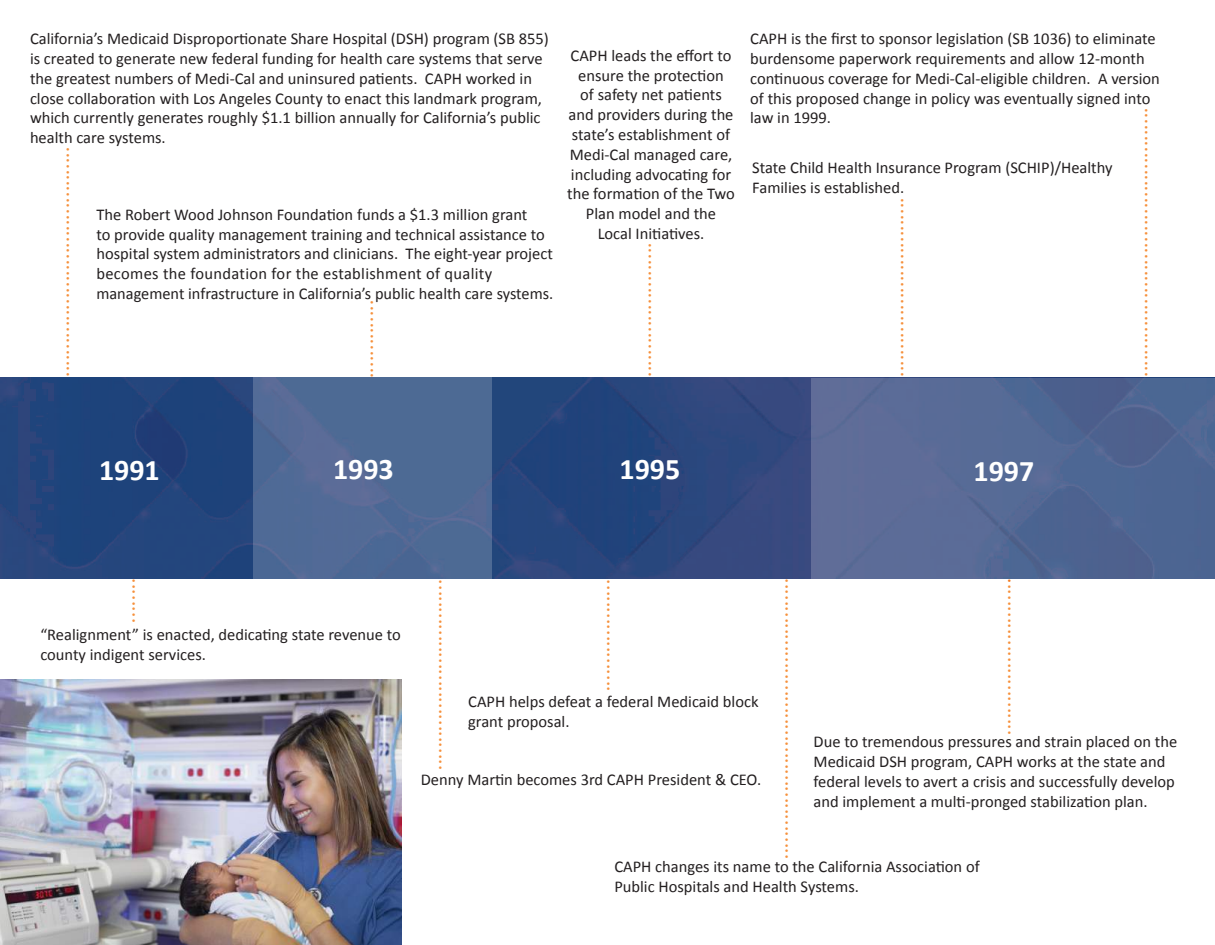
<style>
.page{position:relative;width:1215px;height:945px;background:#fff}
.page>*{position:absolute;margin:0;border:0;box-sizing:border-box;transform-origin:0 0}
.t1{font:700 30px "Calibri";color:#fff}
.t2{font:22.5px "Times";color:#f6903b}
.t3{font:16.5px/19.8px "Calibri";color:#231f20}
.s1{color:#f47b21}
</style>
<div class="page">
<img style="left:1px;top:378px;width:811px;height:200px">
<div style="left:812px;top:378px;width:403px;height:201px;background:#566b96"></div>
<img style="left:0;top:680px;width:402px;height:265px">
<div style="left:254px;top:377px;width:238px;height:201px;background:linear-gradient(to right,#526a96,#4d6a94)"></div>
<p class="t3" style="left:30px;top:28px;width:520px">California’s Medicaid Disproportionate Share Hospital (DSH) program (SB 855) is created to generate new federal funding for health care systems that serve the greatest numbers of Medi-Cal and uninsured patients. CAPH worked in close collaboration with Los Angeles County to enact this landmark program, which currently generates roughly $1.1 billion annually for California’s public health care systems.</p>
<h2 class="t2" style="left:40px;top:378px;width:232px;rotate:-90deg">.........................................</h2>
<p class="t3" style="left:96px;top:204px;width:458px">The Robert Wood Johnson Foundation funds a $1.3 million grant<br>to provide quality management training and technical assistance to hospital system administrators and clinicians. The eight-year project becomes the foundation for the establishment of quality management infrastructure in California’s public health care systems.</p>
<h2 class="t2" style="left:345px;top:379px;width:80px;rotate:-90deg">..............</h2>
<p class="t3" style="left:567px;top:45px;width:169px;text-align:center">CAPH leads the effort to ensure the protection<br>of safety net patients and providers during the state’s establishment of<br>Medi-Cal managed care, including advocating for the formation of the Two<br>Plan model and the<br>Local Initiatives.</p>
<h2 class="t2" style="left:623px;top:378px;width:136px;rotate:-90deg">........................</h2>
<p class="t3" style="left:750px;top:28px;width:411px">CAPH is the first to sponsor legislation (SB 1036) to eliminate burdensome paperwork requirements and allow 12-month continuous coverage for Medi-Cal-eligible children. A version of this proposed change in policy was eventually signed into law in 1999.</p>
<h2 class="t2" style="left:1119px;top:378px;width:271px;rotate:-90deg">................................................</h2>
<p class="t3" style="left:752px;top:157px;width:362px">State Child Health Insurance Program (SCHIP)/Healthy<br>Families is established.</p>
<h2 class="t2" style="left:875px;top:378px;width:181px;rotate:-90deg">................................</h2>
<h1 class="t1" style="left:99px;top:452px;width:62px">1991</h1>
<h1 class="t1" style="left:333px;top:451px;width:62px">1993</h1>
<h1 class="t1" style="left:620px;top:451px;width:62px">1995</h1>
<h1 class="t1" style="left:974px;top:452px;width:62px">1997</h1>
<h2 class="t2" style="left:161px;top:577px;width:46px;rotate:90deg">........</h2>
<h2 class="t2" style="left:468px;top:578px;width:193px;rotate:90deg">..................................</h2>
<h2 class="t2" style="left:636px;top:578px;width:114px;rotate:90deg">....................</h2>
<h2 class="t2" style="left:814px;top:577px;width:283px;rotate:90deg">..................................................</h2>
<h2 class="t2" style="left:1037px;top:577px;width:159px;rotate:90deg"><span class="s1">.</span>...........................</h2>
<p class="t3" style="left:40px;top:624px;width:362px">“Realignment” is enacted, dedicating state revenue to county indigent services.</p>
<p class="t3" style="left:468px;top:691px;width:292px">CAPH helps defeat a federal Medicaid block grant proposal.</p>
<p class="t3" style="left:814px;top:731px;width:365px">Due to tremendous pressures and strain placed on the Medicaid DSH program, CAPH works at the state and federal levels to avert a crisis and successfully develop and implement a multi-pronged stabilization plan.</p>
<p class="t3" style="left:421px;top:769px;width:342px">Denny Martin becomes 3rd CAPH President &amp; CEO.</p>
<p class="t3" style="left:614px;top:856px;width:367px">CAPH changes its name to the California Association of<br>Public Hospitals and Health Systems.</p>
</div>
